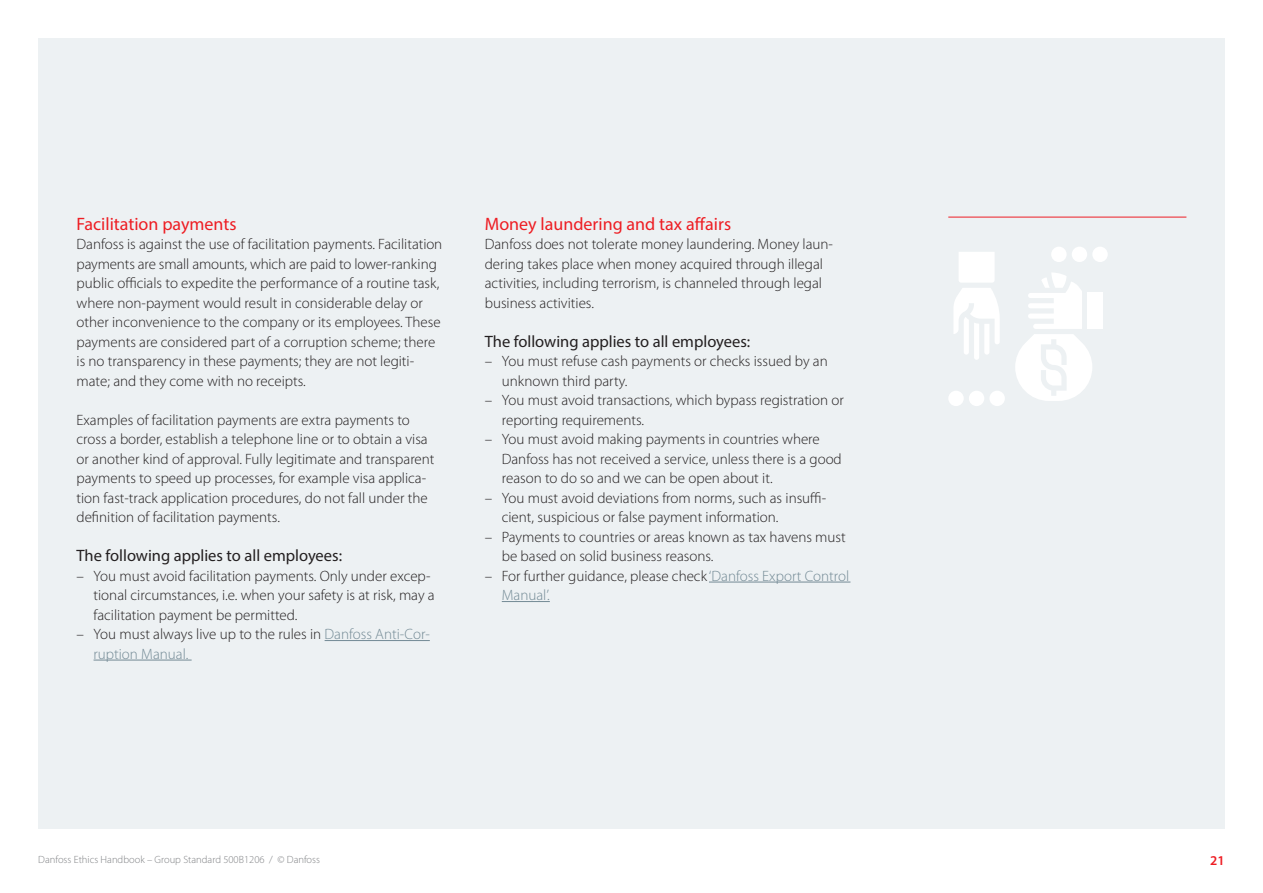
<style>
.page{position:relative;width:1263px;height:893px;background:#fff}
.page>*{position:absolute;margin:0;border:0;box-sizing:border-box;transform-origin:0 0}
.MELLEM_STOR{font:18px "Myriad Pro";color:#ee1d23}
.MELLEM{font:16.5px "Myriad Pro";color:#231f20}
.BRØD{font:300 15px/19.5px "Myriad Pro";color:#231f20}
.BRØD_INDRYK{font:300 15px/19.5px "Myriad Pro";color:#231f20}
.Page_number{font:600 13.5px "Myriad Pro";color:#ee1d23}
.t1{font:300 10.5px "Myriad Pro";color:#808285}
.s1{color:#738a95}
</style>
<div class="page">
<div style="left:38px;top:38px;width:1187px;height:791px;background:#edf1f3"></div>
<hr style="left:948px;top:217px;width:238px;height:1px;background:#ee1d23">
<hr style="left:325px;top:640px;width:105px;height:1px;background:#738a95">
<hr style="left:94px;top:660px;width:98px;height:1px;background:#738a95">
<hr style="left:709px;top:582px;width:141px;height:1px;background:#738a95">
<hr style="left:502px;top:601px;width:48px;height:1px;background:#738a95">
<div style="left:1087px;top:293px;width:15px;height:36px;background:#fff"></div>
<svg style="left:1015px;top:273px;width:77px;height:128px"></svg>
<div style="left:1051px;top:247px;width:15px;height:15px;background:#fff;border-radius:50%"></div>
<div style="left:1072px;top:247px;width:15px;height:15px;background:#fff;border-radius:50%"></div>
<div style="left:1092px;top:247px;width:16px;height:15px;background:#fff;border-radius:50%"></div>
<div style="left:969px;top:391px;width:15px;height:15px;background:#fff;border-radius:50%"></div>
<div style="left:948px;top:391px;width:16px;height:15px;background:#fff;border-radius:50%"></div>
<div style="left:989px;top:391px;width:16px;height:15px;background:#fff;border-radius:50%"></div>
<svg style="left:954px;top:252px;width:46px;height:108px"></svg>
<p class="MELLEM_STOR" style="left:77px;top:212px;width:162px">Facilitation payments</p>
<p class="BRØD" style="left:77px;top:235px;width:367px">Danfoss is against the use of facilitation payments. Facilitation payments are small amounts, which are paid to lower-ranking public officials to expedite the performance of a routine task, where non-payment would result in considerable delay or other inconvenience to the company or its employees. These payments are considered part of a corruption scheme; there is no transparency in these payments; they are not legiti&shy;mate; and they come with no receipts.</p>
<p class="BRØD" style="left:77px;top:410px;width:359px">Examples of facilitation payments are extra payments to cross a border, establish a telephone line or to obtain a visa or another kind of approval. Fully legitimate and transparent payments to speed up processes, for example visa applica&shy;tion fast-track application procedures, do not fall under the definition of facilitation payments.</p>
<p class="MELLEM" style="left:77px;top:545px;width:267px">The following applies to all employees:</p>
<p class="BRØD_INDRYK" style="left:94px;top:566px;width:343px;text-indent:-17px">– You must avoid facilitation payments. Only under excep&shy;tional circumstances, i.e. when your safety is at risk, may a facilitation payment be permitted.</p>
<p class="BRØD_INDRYK" style="left:94px;top:625px;width:338px;text-indent:-17px">– You must always live up to the rules in <span class="s1">Danfoss Anti-Cor&shy;ruption Manual.</span></p>
<p class="MELLEM_STOR" style="left:485px;top:212px;width:248px">Money laundering and tax affairs</p>
<p class="BRØD" style="left:485px;top:235px;width:350px">Danfoss does not tolerate money laundering. Money laun&shy;dering takes place when money acquired through illegal activities, including terrorism, is channeled through legal business activities.</p>
<p class="MELLEM" style="left:485px;top:331px;width:267px">The following applies to all employees:</p>
<p class="BRØD_INDRYK" style="left:502px;top:352px;width:327px;text-indent:-17px">– You must refuse cash payments or checks issued by an unknown third party.</p>
<p class="BRØD_INDRYK" style="left:502px;top:391px;width:343px;text-indent:-17px">– You must avoid transactions, which bypass registration or reporting requirements.</p>
<p class="BRØD_INDRYK" style="left:502px;top:430px;width:341px;text-indent:-17px">– You must avoid making payments in countries where<br>Danfoss has not received a service, unless there is a good reason to do so and we can be open about it.</p>
<p class="BRØD_INDRYK" style="left:502px;top:488px;width:326px;text-indent:-17px">– You must avoid deviations from norms, such as insuffi&shy;cient, suspicious or false payment information.</p>
<p class="BRØD_INDRYK" style="left:502px;top:527px;width:345px;text-indent:-17px">– Payments to countries or areas known as tax havens must be based on solid business reasons.</p>
<p class="BRØD_INDRYK" style="left:502px;top:566px;width:349px;text-indent:-17px">– For further guidance, please check <span class="s1">‘Danfoss Export Control<br>Manual’.</span></p>
<p class="t1" style="left:38px;top:853px;width:283px">Danfoss Ethics Handbook – Group Standard 500B1206 / © Danfoss</p>
<p class="Page_number" style="left:1210px;top:852px;width:16px">21</p>
</div>
